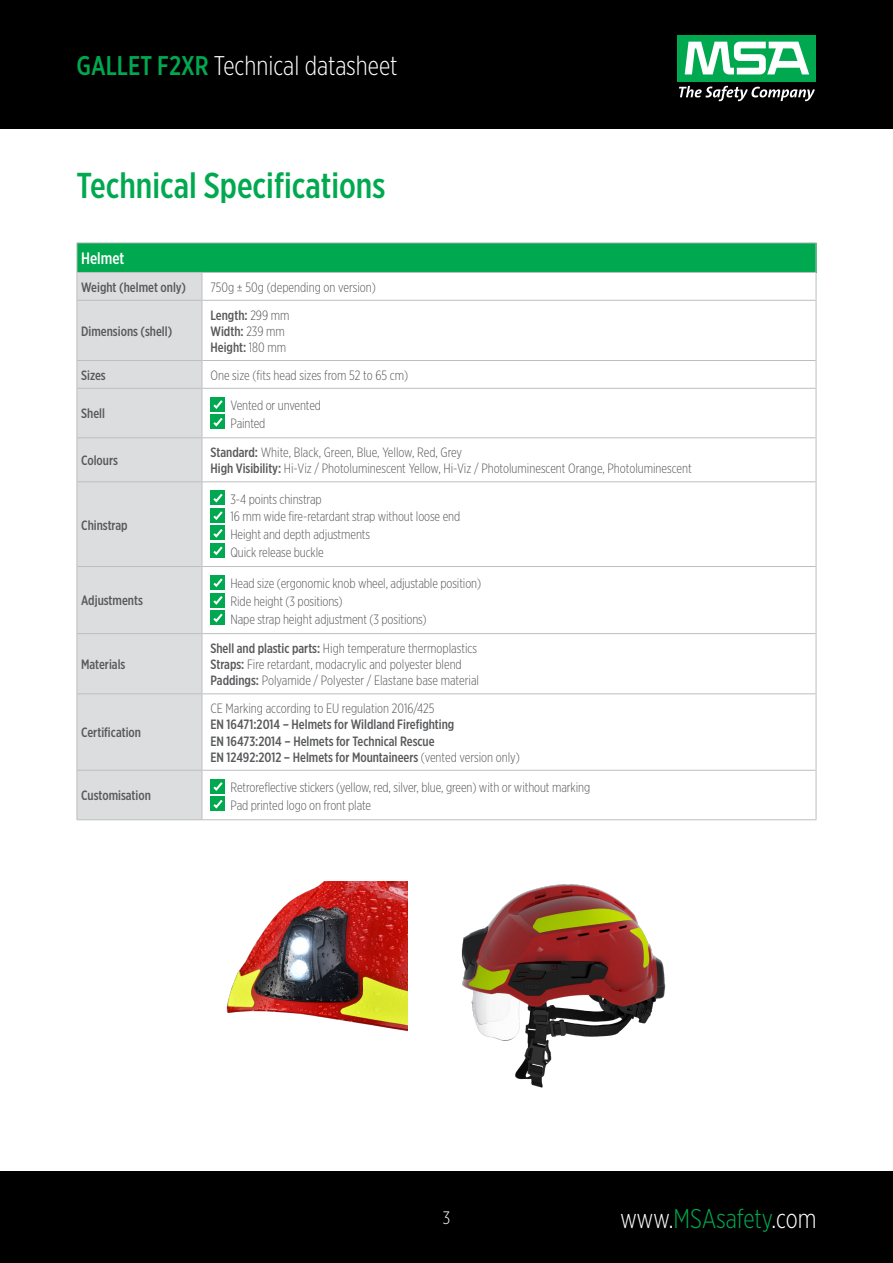
<style>
.page{position:relative;width:893px;height:1263px;background:#fff}
.page>*{position:absolute;margin:0;border:0;box-sizing:border-box;transform-origin:0 0}
.t1{font:500 36px "Gotham X Narrow";color:#00a94f}
.t2{font:300 27px "Gotham X Narrow";color:#fff}
.t3{font:300 27px "Gotham X Narrow";letter-spacing:-.005em;color:#00a94f}
.t4{font:300 18px "Gotham X Narrow";color:#fff}
.Table_Column_Title{font:500 16.5px "Gotham X Narrow";color:#fff}
.Table_Row_Title{font:300 13.5px "Gotham X Narrow";letter-spacing:-.01em;color:#58595b}
.Table_Row_Title-2{font:500 13.5px "Gotham X Narrow";color:#58595b}
.s1{font-weight:500;color:#00a94f}
.s2{font-weight:300}
.s3{font-weight:500}
.s4{color:#fff}
</style>
<div class="page">
<div style="left:0;top:1171px;width:893px;height:92px;background:#000"></div>
<div style="left:0;top:0;width:893px;height:129px;background:#000"></div>
<div style="left:677px;top:35px;width:139px;height:46px;background:#00a94f"></div>
<svg style="left:685px;top:42px;width:124px;height:32px"></svg>
<svg style="left:679px;top:86px;width:136px;height:15px"></svg>
<div style="left:77px;top:243px;width:739px;height:29px;background:#00a94f"></div>
<div style="left:78px;top:273px;width:124px;height:546px;background:#dcddde"></div>
<svg style="left:203px;top:273px;width:613px;height:546px"></svg>
<hr style="left:77px;top:242px;width:125px;height:1px;background:#bcbec0">
<hr style="left:202px;top:242px;width:614px;height:1px;background:#bcbec0">
<hr style="left:77px;top:272px;width:125px;height:1px;background:#bcbec0">
<hr style="left:202px;top:272px;width:614px;height:1px;background:#bcbec0">
<hr style="left:77px;top:300px;width:125px;height:1px;background:#bcbec0">
<hr style="left:202px;top:300px;width:614px;height:1px;background:#bcbec0">
<hr style="left:77px;top:360px;width:125px;height:1px;background:#bcbec0">
<hr style="left:202px;top:360px;width:614px;height:1px;background:#bcbec0">
<hr style="left:77px;top:388px;width:125px;height:1px;background:#bcbec0">
<hr style="left:202px;top:388px;width:614px;height:1px;background:#bcbec0">
<hr style="left:77px;top:437px;width:125px;height:1px;background:#bcbec0">
<hr style="left:202px;top:437px;width:614px;height:1px;background:#bcbec0">
<hr style="left:77px;top:481px;width:125px;height:1px;background:#bcbec0">
<hr style="left:202px;top:481px;width:614px;height:1px;background:#bcbec0">
<hr style="left:77px;top:566px;width:125px;height:1px;background:#bcbec0">
<hr style="left:202px;top:566px;width:614px;height:1px;background:#bcbec0">
<hr style="left:77px;top:633px;width:125px;height:1px;background:#bcbec0">
<hr style="left:202px;top:633px;width:614px;height:1px;background:#bcbec0">
<hr style="left:77px;top:693px;width:125px;height:1px;background:#bcbec0">
<hr style="left:202px;top:693px;width:614px;height:1px;background:#bcbec0">
<hr style="left:77px;top:770px;width:125px;height:1px;background:#bcbec0">
<hr style="left:202px;top:770px;width:614px;height:1px;background:#bcbec0">
<hr style="left:77px;top:819px;width:125px;height:1px;background:#bcbec0">
<hr style="left:202px;top:819px;width:614px;height:1px;background:#bcbec0">
<svg style="left:77px;top:243px;width:1px;height:57px"></svg>
<svg style="left:202px;top:273px;width:1px;height:27px"></svg>
<svg style="left:816px;top:243px;width:1px;height:57px"></svg>
<hr style="left:77px;top:300px;width:1px;height:60px;background:#bcbec0">
<hr style="left:202px;top:300px;width:1px;height:60px;background:#bcbec0">
<hr style="left:816px;top:300px;width:1px;height:60px;background:#bcbec0">
<svg style="left:77px;top:361px;width:1px;height:27px"></svg>
<svg style="left:202px;top:360px;width:1px;height:28px"></svg>
<svg style="left:816px;top:360px;width:1px;height:28px"></svg>
<hr style="left:77px;top:388px;width:1px;height:50px;background:#bcbec0">
<hr style="left:202px;top:388px;width:1px;height:50px;background:#bcbec0">
<hr style="left:816px;top:388px;width:1px;height:50px;background:#bcbec0">
<hr style="left:77px;top:438px;width:1px;height:44px;background:#bcbec0">
<hr style="left:202px;top:438px;width:1px;height:44px;background:#bcbec0">
<hr style="left:816px;top:438px;width:1px;height:44px;background:#bcbec0">
<hr style="left:77px;top:482px;width:1px;height:84px;background:#bcbec0">
<hr style="left:202px;top:482px;width:1px;height:84px;background:#bcbec0">
<hr style="left:816px;top:482px;width:1px;height:84px;background:#bcbec0">
<hr style="left:77px;top:566px;width:1px;height:68px;background:#bcbec0">
<hr style="left:202px;top:566px;width:1px;height:68px;background:#bcbec0">
<hr style="left:816px;top:566px;width:1px;height:68px;background:#bcbec0">
<hr style="left:77px;top:634px;width:1px;height:60px;background:#bcbec0">
<hr style="left:202px;top:634px;width:1px;height:60px;background:#bcbec0">
<hr style="left:816px;top:634px;width:1px;height:60px;background:#bcbec0">
<hr style="left:77px;top:694px;width:1px;height:76px;background:#bcbec0">
<hr style="left:202px;top:694px;width:1px;height:76px;background:#bcbec0">
<hr style="left:816px;top:694px;width:1px;height:76px;background:#bcbec0">
<hr style="left:77px;top:770px;width:1px;height:49px;background:#bcbec0">
<hr style="left:202px;top:770px;width:1px;height:49px;background:#bcbec0">
<hr style="left:816px;top:770px;width:1px;height:49px;background:#bcbec0">
<div style="left:211px;top:397px;width:14px;height:15px;background:#00a94f"></div>
<div style="left:211px;top:414px;width:14px;height:15px;background:#00a94f"></div>
<svg style="left:211px;top:400px;width:14px;height:27px"></svg>
<div style="left:211px;top:490px;width:14px;height:15px;background:#00a94f"></div>
<div style="left:211px;top:543px;width:14px;height:15px;background:#00a94f"></div>
<svg style="left:211px;top:493px;width:14px;height:63px"></svg>
<div style="left:211px;top:575px;width:14px;height:15px;background:#00a94f"></div>
<div style="left:211px;top:610px;width:14px;height:15px;background:#00a94f"></div>
<svg style="left:211px;top:578px;width:14px;height:45px"></svg>
<div style="left:211px;top:779px;width:14px;height:14px;background:#00a94f"></div>
<div style="left:211px;top:796px;width:14px;height:15px;background:#00a94f"></div>
<svg style="left:211px;top:782px;width:14px;height:27px"></svg>
<img style="left:226px;top:881px;width:182px;height:150px">
<img style="left:461px;top:884px;width:205px;height:204px">
<h2 class="t2" style="left:77px;top:50px;width:323px"><span class="s1">GALLET F2XR</span> Technical datasheet</h2>
<p class="t1" style="left:77px;top:164px;width:310px">Technical Specifications</p>
<p class="Table_Column_Title" style="left:81px;top:248px;width:45px">Helmet</p>
<p class="Table_Row_Title-2" style="left:81px;top:279px;width:107px">Weight (helmet only)</p>
<p class="Table_Row_Title" style="left:210px;top:279px;width:167px">750g ± 50g (depending on version)</p>
<p class="Table_Row_Title-2" style="left:81px;top:323px;width:93px">Dimensions (shell)</p>
<p class="Table_Row_Title-2" style="left:210px;top:307px;width:81px">Length: <span class="s2">299 mm</span></p>
<p class="Table_Row_Title-2" style="left:210px;top:323px;width:76px">Width: <span class="s2">239 mm</span></p>
<p class="Table_Row_Title-2" style="left:210px;top:339px;width:77px">Height: <span class="s2">180 mm</span></p>
<p class="Table_Row_Title-2" style="left:81px;top:367px;width:26px">Sizes</p>
<p class="Table_Row_Title" style="left:210px;top:367px;width:199px">One size (fits head sizes from 52 to 65 cm)</p>
<p class="Table_Row_Title-2" style="left:81px;top:405px;width:25px">Shell</p>
<p class="Table_Row_Title" style="left:231px;top:397px;width:92px">Vented or unvented</p>
<p class="Table_Row_Title" style="left:231px;top:415px;width:36px">Painted</p>
<p class="Table_Row_Title-2" style="left:81px;top:452px;width:38px">Colours</p>
<p class="Table_Row_Title-2" style="left:81px;top:517px;width:48px">Chinstrap</p>
<p class="Table_Row_Title-2" style="left:81px;top:592px;width:63px">Adjustments</p>
<p class="Table_Row_Title-2" style="left:81px;top:656px;width:46px">Materials</p>
<p class="Table_Row_Title-2" style="left:81px;top:724px;width:61px">Certification</p>
<p class="Table_Row_Title-2" style="left:81px;top:787px;width:71px">Customisation</p>
<p class="Table_Row_Title" style="left:210px;top:444px;width:253px"><span class="s3">Standard:</span> White, Black, Green, Blue, Yellow, Red, Grey</p>
<p class="Table_Row_Title" style="left:210px;top:461px;width:483px"><span class="s3">High Visibility:</span> Hi-Viz / Photoluminescent Yellow, Hi-Viz / Photoluminescent Orange, Photoluminescent</p>
<p class="Table_Row_Title" style="left:231px;top:491px;width:93px">3-4 points chinstrap</p>
<p class="Table_Row_Title" style="left:231px;top:509px;width:231px">16 mm wide fire-retardant strap without loose end</p>
<p class="Table_Row_Title" style="left:231px;top:526px;width:141px">Height and depth adjustments</p>
<p class="Table_Row_Title" style="left:231px;top:544px;width:95px">Quick release buckle</p>
<p class="Table_Row_Title" style="left:231px;top:576px;width:252px">Head size (ergonomic knob wheel, adjustable position)</p>
<p class="Table_Row_Title" style="left:231px;top:593px;width:114px">Ride height (3 positions)</p>
<p class="Table_Row_Title" style="left:231px;top:611px;width:198px">Nape strap height adjustment (3 positions)</p>
<p class="Table_Row_Title" style="left:210px;top:640px;width:268px"><span class="s3">Shell and plastic parts:</span> High temperature thermoplastics</p>
<p class="Table_Row_Title" style="left:210px;top:656px;width:253px"><span class="s3">Straps:</span> Fire retardant, modacrylic and polyester blend</p>
<p class="Table_Row_Title" style="left:210px;top:673px;width:270px"><span class="s3">Paddings:</span> Polyamide / Polyester / Elastane base material</p>
<p class="Table_Row_Title" style="left:210px;top:700px;width:226px">CE Marking according to EU regulation 2016/425</p>
<p class="Table_Row_Title-2" style="left:210px;top:716px;width:245px">EN 16471:2014 – Helmets for Wildland Firefighting</p>
<p class="Table_Row_Title-2" style="left:210px;top:733px;width:226px">EN 16473:2014 – Helmets for Technical Rescue</p>
<p class="Table_Row_Title-2" style="left:210px;top:749px;width:311px">EN 12492:2012 – Helmets for Mountaineers <span class="s2">(vented version only)</span></p>
<p class="Table_Row_Title" style="left:231px;top:779px;width:361px">Retroreflective stickers (yellow, red, silver, blue, green) with or without marking</p>
<p class="Table_Row_Title" style="left:231px;top:797px;width:142px">Pad printed logo on front plate</p>
<h3 class="t4" style="left:443px;top:1207px;width:9px">3</h3>
<h2 class="t3" style="left:620px;top:1203px;width:198px"><span class="s4">www.</span>MSAsafety<span class="s4">.com</span></h2>
</div>
